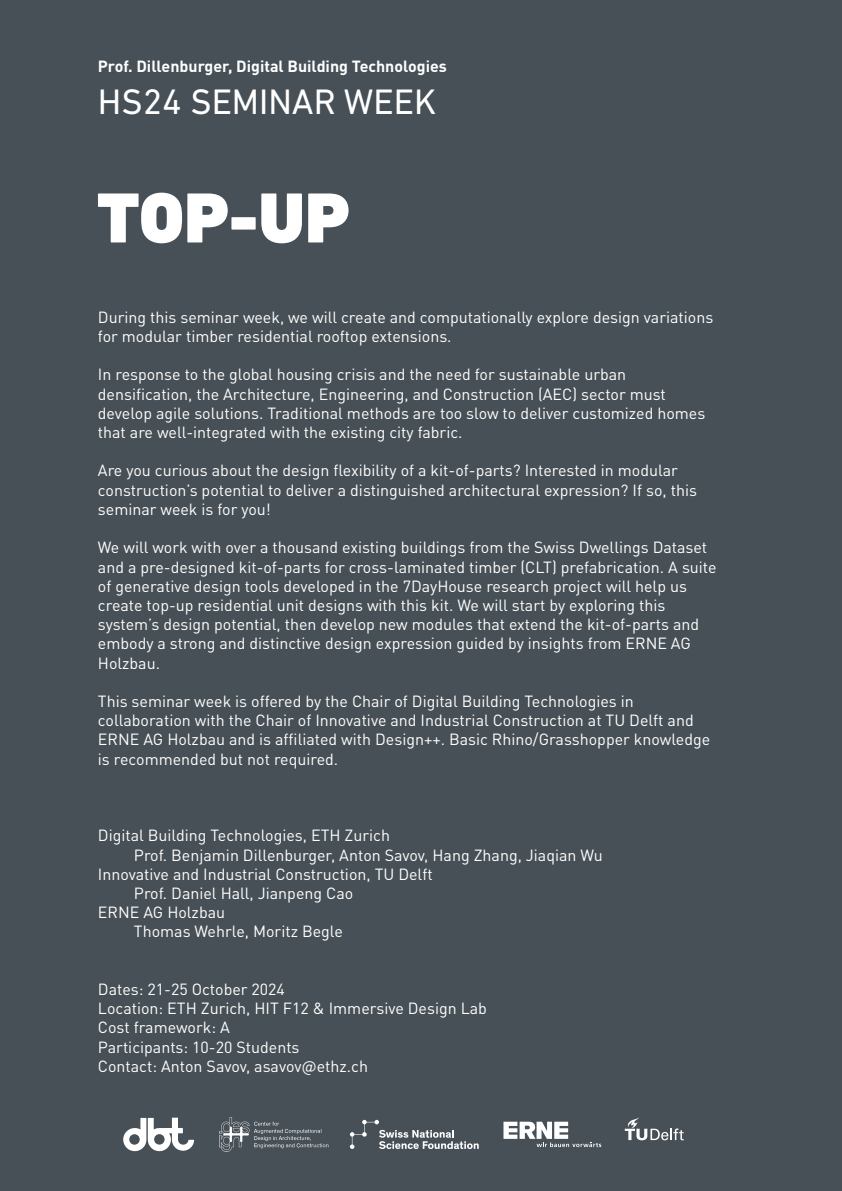
<style>
.page{position:relative;width:842px;height:1191px;background:#475056}
.page>*{position:absolute;margin:0;border:0;box-sizing:border-box;transform-origin:0 0}
.t1{font:900 72px "DIN Next W1 G";color:#fff}
.t2{font:36px "DIN Next W1 G";color:#fff}
.t3{font:16px/19.2px "DIN Pro";color:#fff}
.t4{font:700 16px "DIN Pro";color:#fff}
</style>
<div class="page">
<svg style="left:123px;top:1117px;width:71px;height:34px"></svg>
<img style="left:220px;top:1117px;width:109px;height:34px">
<svg style="left:350px;top:1119px;width:129px;height:30px"></svg>
<svg style="left:503px;top:1121px;width:98px;height:26px"></svg>
<svg style="left:625px;top:1117px;width:59px;height:23px"></svg>
<p class="t4" style="left:98px;top:52px;width:350px">Prof. Dillenburger, Digital Building Technologies</p>
<h2 class="t2" style="left:98px;top:81px;width:340px">HS24 SEMINAR WEEK</h2>
<h1 class="t1" style="left:98px;top:175px;width:254px">TOP-UP</h1>
<p class="t3" style="left:98px;top:306px;width:617px">During this seminar week, we will create and computationally explore design variations for modular timber residential rooftop extensions.</p>
<p class="t3" style="left:98px;top:363px;width:609px">In response to the global housing crisis and the need for sustainable urban densification, the Architecture, Engineering, and Construction (AEC) sector must develop agile solutions. Traditional methods are too slow to deliver customized homes that are well-integrated with the existing city fabric.</p>
<p class="t3" style="left:98px;top:459px;width:600px">Are you curious about the design flexibility of a kit-of-parts? Interested in modular construction’s potential to deliver a distinguished architectural expression? If so, this seminar week is for you!</p>
<p class="t3" style="left:98px;top:536px;width:620px">We will work with over a thousand existing buildings from the Swiss Dwellings Dataset and a pre-designed kit-of-parts for cross-laminated timber (CLT) prefabrication. A suite of generative design tools developed in the 7DayHouse research project will help us create top-up residential unit designs with this kit. We will start by exploring this system’s design potential, then develop new modules that extend the kit-of-parts and embody a strong and distinctive design expression guided by insights from ERNE AG Holzbau.</p>
<p class="t3" style="left:98px;top:690px;width:614px">This seminar week is offered by the Chair of Digital Building Technologies in collaboration with the Chair of Innovative and Industrial Construction at TU Delft and ERNE AG Holzbau and is affiliated with Design++. Basic Rhino/Grasshopper knowledge is recommended but not required.</p>
<p class="t3" style="left:98px;top:824px;width:294px">Digital Building Technologies, ETH Zurich</p>
<p class="t3" style="left:134px;top:843px;width:470px">Prof. Benjamin Dillenburger, Anton Savov, Hang Zhang, Jiaqian Wu</p>
<p class="t3" style="left:98px;top:863px;width:336px">Innovative and Industrial Construction, TU Delft</p>
<p class="t3" style="left:134px;top:882px;width:221px">Prof. Daniel Hall, Jianpeng Cao</p>
<p class="t3" style="left:98px;top:901px;width:129px">ERNE AG Holzbau</p>
<p class="t3" style="left:134px;top:920px;width:210px">Thomas Wehrle, Moritz Begle</p>
<p class="t3" style="left:98px;top:978px;width:391px">Dates: 21-25 October 2024<br>Location: ETH Zurich, HIT F12 &amp; Immersive Design Lab Cost framework: A<br>Participants: 10-20 Students<br>Contact: Anton Savov, asavov@ethz.ch</p>
</div>
